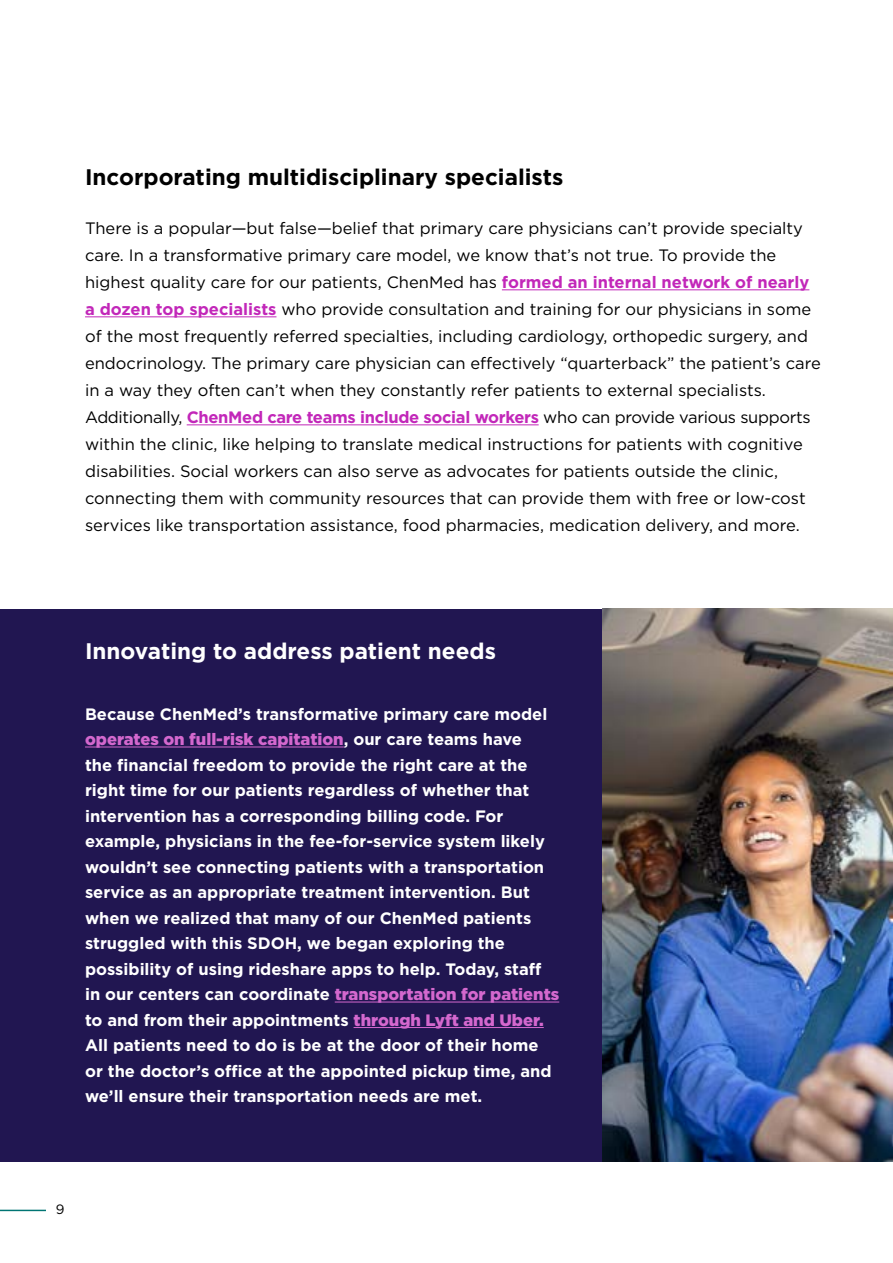
<style>
.page{position:relative;width:893px;height:1263px;background:#fff}
.page>*{position:absolute;margin:0;border:0;box-sizing:border-box;transform-origin:0 0}
.t1{font:700 22.5px "Gotham";color:#000}
.t2{font:700 22.5px "Gotham";color:#fff}
.t3{font:16.5px/27px "Gotham";color:#000}
.t4{font:700 16.5px/25.5px "Gotham";color:#fff}
.t5{font:13.5px "Gotham";color:#000}
.s1{font-weight:700;color:#c227b9}
.s2{font-weight:900;color:#d468ce}
</style>
<div class="page">
<hr style="left:0;top:1210px;width:46px;height:1px;background:#007573">
<div style="left:0;top:609px;width:893px;height:552px;background:#211651"></div>
<img style="left:603px;top:609px;width:290px;height:552px">
<hr style="left:502px;top:289px;width:307px;height:1px;background:#c227b9">
<hr style="left:85px;top:316px;width:191px;height:1px;background:#c227b9">
<hr style="left:187px;top:424px;width:352px;height:1px;background:#c227b9">
<hr style="left:85px;top:746px;width:259px;height:1px;background:#d468ce">
<hr style="left:335px;top:1001px;width:224px;height:1px;background:#d468ce">
<hr style="left:354px;top:1027px;width:190px;height:1px;background:#d468ce">
<h1 class="t1" style="left:85px;top:162px;width:480px">Incorporating multidisciplinary specialists</h1>
<p class="t3" style="left:85px;top:214px;width:737px">There is a popular—but false—belief that primary care physicians can’t provide specialty care. In a transformative primary care model, we know that’s not true. To provide the highest quality care for our patients, ChenMed has <span class="s1">formed an internal network of nearly a dozen top specialists</span> who provide consultation and training for our physicians in some of the most frequently referred specialties, including cardiology, orthopedic surgery, and endocrinology. The primary care physician can effectively “quarterback” the patient’s care in a way they often can’t when they constantly refer patients to external specialists.<br>Additionally, <span class="s1">ChenMed care teams include social workers</span> who can provide various supports within the clinic, like helping to translate medical instructions for patients with cognitive disabilities. Social workers can also serve as advocates for patients outside the clinic, connecting them with community resources that can provide them with free or low-cost services like transportation assistance, food pharmacies, medication delivery, and more.</p>
<h1 class="t2" style="left:85px;top:636px;width:412px">Innovating to address patient needs</h1>
<p class="t4" style="left:85px;top:701px;width:476px">Because ChenMed’s transformative primary care model <span class="s2">operates on full-risk capitation</span>, our care teams have<br>the financial freedom to provide the right care at the right time for our patients regardless of whether that intervention has a corresponding billing code. For example, physicians in the fee-for-service system likely wouldn’t see connecting patients with a transportation service as an appropriate treatment intervention. But when we realized that many of our ChenMed patients struggled with this SDOH, we began exploring the possibility of using rideshare apps to help. Today, staff in our centers can coordinate <span class="s2">transportation for patients </span>to and from their appointments <span class="s2">through Lyft and Uber.<br></span>All patients need to do is be at the door of their home or the doctor’s office at the appointed pickup time, and we’ll ensure their transportation needs are met.</p>
<p class="t5" style="left:56px;top:1201px;width:10px">9</p>
</div>
